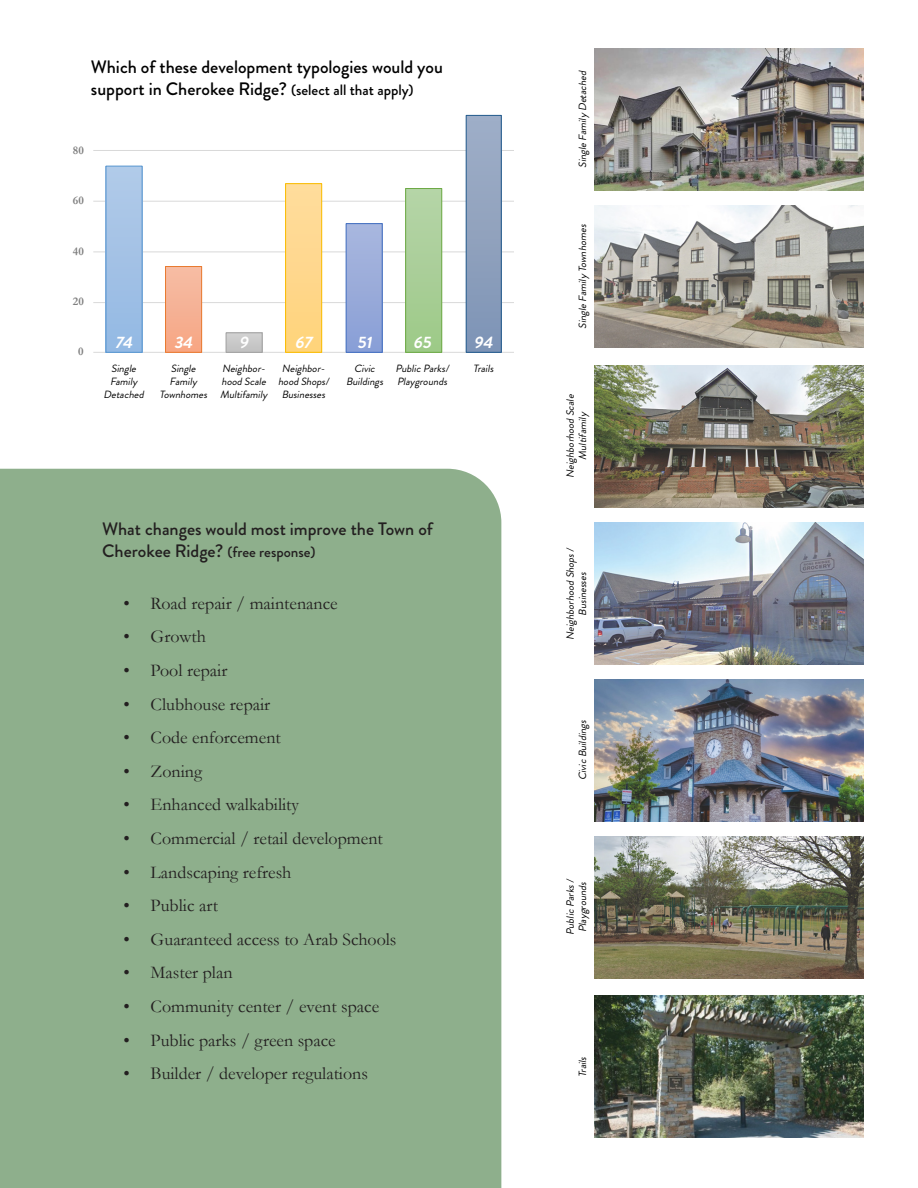
<style>
.page{position:relative;width:918px;height:1188px;background:#fff}
.page>*{position:absolute;margin:0;border:0;box-sizing:border-box;transform-origin:0 0}
.t1{font:18px "Garamond";color:#231f20}
.t2{font:500 18px/21.6px "Brandon Grotesque";color:#000}
.t3{font:500 18px/21.6px "Brandon Grotesque";color:#231f20}
.t4{font:italic 700 16.5px "Brandon Grotesque";color:#fff}
.t5{font:700 11.7px "Garamond";letter-spacing:.03em;color:#7f7f7f}
.t6{font:italic 10.5px/12.6px "Brandon Grotesque";color:#000;text-align:center}
.s1{font-size:15px}
</style>
<div class="page">
<div style="left:0;top:469px;width:501px;height:719px;background:#8eaf8c"></div>
<hr style="left:93px;top:352px;width:421px;height:1px;background:#d9d9d9">
<hr style="left:93px;top:302px;width:421px;height:1px;background:#d9d9d9">
<hr style="left:93px;top:251px;width:421px;height:1px;background:#d9d9d9">
<hr style="left:93px;top:201px;width:421px;height:1px;background:#d9d9d9">
<hr style="left:93px;top:150px;width:421px;height:1px;background:#d9d9d9">
<hr style="left:93px;top:106px;width:421px;height:1px;background:#d9d9d9">
<div style="left:106px;top:166px;width:36px;height:186px;background:linear-gradient(to bottom,#b2cbe8,#93b9e3)"></div>
<div style="left:106px;top:166px;width:37px;height:187px;border:1px solid #5997d0"></div>
<div style="left:166px;top:267px;width:36px;height:85px;background:linear-gradient(to bottom,#f6bda5,#f7a683)"></div>
<div style="left:165px;top:266px;width:37px;height:87px;border:1px solid #e87a30"></div>
<div style="left:226px;top:333px;width:36px;height:19px;background:#c9c9c9"></div>
<div style="left:226px;top:332px;width:37px;height:21px;border:1px solid #a1a1a1"></div>
<div style="left:286px;top:184px;width:36px;height:168px;background:linear-gradient(to bottom,#ffdc9e,#ffd37c)"></div>
<div style="left:285px;top:183px;width:37px;height:170px;border:1px solid #f9bc00"></div>
<div style="left:346px;top:224px;width:36px;height:128px;background:linear-gradient(to bottom,#a9b7de,#899fd6)"></div>
<div style="left:346px;top:223px;width:37px;height:130px;border:1px solid #426fc0"></div>
<div style="left:406px;top:189px;width:36px;height:163px;background:linear-gradient(to bottom,#b6d4a8,#9dc988)"></div>
<div style="left:405px;top:188px;width:37px;height:165px;border:1px solid #6da945"></div>
<div style="left:466px;top:115px;width:35px;height:237px;background:linear-gradient(to bottom,#a0afc7,#7f94b5)"></div>
<div style="left:466px;top:115px;width:36px;height:238px;border:1px solid #245c8e"></div>
<img style="left:594px;top:48px;width:270px;height:143px">
<img style="left:594px;top:679px;width:270px;height:142px">
<img style="left:594px;top:365px;width:270px;height:142px">
<img style="left:594px;top:996px;width:270px;height:142px">
<img style="left:594px;top:205px;width:270px;height:143px">
<img style="left:594px;top:836px;width:270px;height:142px">
<img style="left:594px;top:522px;width:270px;height:142px">
<p class="t2" style="left:91px;top:56px;width:354px">Which of these development typologies would you support in Cherokee Ridge? <span class="s1">(select all that apply)</span></p>
<p class="t5" style="left:73px;top:142px;width:13px">80</p>
<p class="t5" style="left:73px;top:192px;width:13px">60</p>
<p class="t5" style="left:73px;top:243px;width:13px">40</p>
<p class="t5" style="left:73px;top:293px;width:13px">20</p>
<p class="t5" style="left:78px;top:344px;width:7px">0</p>
<p class="t4" style="left:115px;top:331px;width:23px">74</p>
<p class="t4" style="left:174px;top:331px;width:24px">34</p>
<p class="t4" style="left:239px;top:331px;width:15px">9</p>
<p class="t4" style="left:295px;top:331px;width:23px">67</p>
<p class="t4" style="left:357px;top:331px;width:20px">51</p>
<p class="t4" style="left:413px;top:331px;width:23px">65</p>
<p class="t4" style="left:474px;top:331px;width:24px">94</p>
<p class="t6" style="left:104px;top:363px;width:44px">Single<br>Family<br>Detached</p>
<p class="t6" style="left:159px;top:363px;width:52px">Single<br>Family<br>Townhomes</p>
<p class="t6" style="left:346px;top:363px;width:41px">Civic<br>Buildings</p>
<p class="t6" style="left:395px;top:363px;width:57px;text-align:left">PublicParks/<br>Playgrounds</p>
<p class="t6" style="left:222px;top:363px;width:47px">Neighbor-</p>
<p class="t6" style="left:473px;top:363px;width:25px">Trails</p>
<p class="t6" style="left:222px;top:375px;width:48px">hood Scale</p>
<p class="t6" style="left:220px;top:388px;width:51px">Multifamily</p>
<p class="t6" style="left:278px;top:363px;width:55px">Neighbor&shy;hood Shops/<br>Businesses</p>
<p class="t3" style="left:102px;top:519px;width:332px">What changes would most improve the Town of<br>Cherokee Ridge? <span class="s1">(free response)</span></p>
<p class="t1" style="left:124px;top:591px;width:216px">• Road repair / maintenance</p>
<p class="t1" style="left:124px;top:625px;width:84px">• Growth</p>
<p class="t1" style="left:124px;top:658px;width:105px">• Pool repair</p>
<p class="t1" style="left:124px;top:692px;width:148px">• Clubhouse repair</p>
<p class="t1" style="left:124px;top:725px;width:159px">• Code enforcement</p>
<p class="t1" style="left:124px;top:759px;width:80px">• Zoning</p>
<p class="t1" style="left:124px;top:793px;width:177px">• Enhanced walkability</p>
<p class="t1" style="left:124px;top:826px;width:261px">• Commercial / retail development</p>
<p class="t1" style="left:124px;top:860px;width:169px">• Landscaping refresh</p>
<p class="t1" style="left:124px;top:893px;width:96px">• Public art</p>
<p class="t1" style="left:124px;top:927px;width:274px">• Guaranteed access to Arab Schools</p>
<p class="t1" style="left:124px;top:961px;width:110px">• Master plan</p>
<p class="t1" style="left:124px;top:994px;width:257px">• Community center / event space</p>
<p class="t1" style="left:124px;top:1028px;width:214px">• Public parks / green space</p>
<p class="t1" style="left:124px;top:1061px;width:246px">• Builder / developer regulations</p>
<p class="t6" style="left:577px;top:168px;width:101px;rotate:-90deg">SingleFamily Detached</p>
<p class="t6" style="left:577px;top:329px;width:109px;rotate:-90deg">SingleFamily Townhomes</p>
<p class="t6" style="left:564px;top:478px;width:87px;rotate:-90deg">Neighborhood Scale</p>
<p class="t6" style="left:577px;top:460px;width:51px;rotate:-90deg">Multifamily</p>
<p class="t6" style="left:564px;top:640px;width:96px;rotate:-90deg">Neighborhood Shops/</p>
<p class="t6" style="left:577px;top:616px;width:48px;rotate:-90deg">Businesses</p>
<p class="t6" style="left:577px;top:780px;width:64px;rotate:-90deg">CivicBuildings</p>
<p class="t6" style="left:564px;top:935px;width:60px;rotate:-90deg">PublicParks/</p>
<p class="t6" style="left:577px;top:932px;width:54px;rotate:-90deg">Playgrounds</p>
<p class="t6" style="left:577px;top:1077px;width:25px;rotate:-90deg">Trails</p>
</div>
